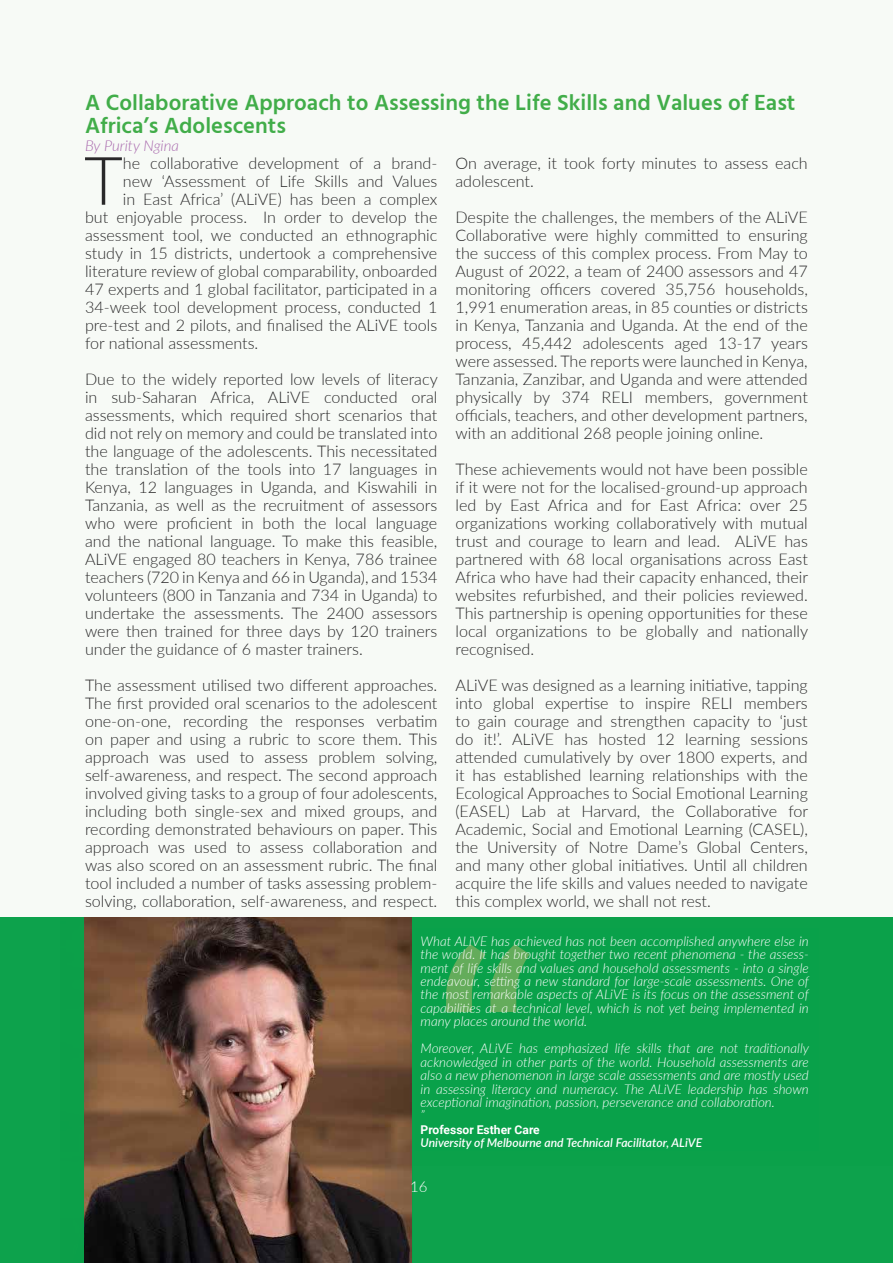
<style>
.page{position:relative;width:893px;height:1263px;background:#fff}
.page>*{position:absolute;margin:0;border:0;box-sizing:border-box;transform-origin:0 0}
.t1{font:300 67.05px "Lato";color:#292829}
.t2{font:600 22.5px/22.5px "Hind Guntur";color:#41ad49}
.t3{font:300 16.2px/18px "Lato";color:#292829;text-align:justify}
.t4{font:italic 300 15px "Lato";color:#a868ad}
.t5{font:300 15px "Lato";color:#fff}
.t6{font:italic 300 13.5px/13.5px "Lato";color:#fff;text-align:justify}
.t7{font:italic 600 12.15px "Lato";color:#fff}
.t8{font:700 12.15px "Roboto";color:#fff}
</style>
<div class="page">
<div style="left:0;top:1px;width:893px;height:1262px;background:#f7faf6"></div>
<img style="left:84px;top:917px;width:328px;height:346px">
<div style="left:412px;top:917px;width:481px;height:249px;background:#0ba14a"></div>
<div style="left:412px;top:1166px;width:481px;height:97px;background:#0ba14a"></div>
<svg style="left:446px;top:944px;width:84px;height:68px"></svg>
<div style="left:0;top:917px;width:84px;height:346px;background:#0ba14a"></div>
<h2 class="t2" style="left:85px;top:91px;width:712px">A Collaborative Approach to Assessing the Life Skills and Values of East<br>Africa’s Adolescents</h2>
<p class="t4" style="left:85px;top:135px;width:95px">By Purity Ngina</p>
<h1 class="t1" style="left:84px;top:134px;width:40px">T</h1>
<p class="t3" style="left:123px;top:153px;width:316px">he collaborative development of a brand-</p>
<p class="t3" style="left:455px;top:153px;width:354px">On average, it took forty minutes to assess each adolescent.</p>
<p class="t3" style="left:455px;top:207px;width:354px">Despite the challenges, the members of the ALiVE Collaborative were highly committed to ensuring the success of this complex process. From May to August of 2022, a team of 2400 assessors and 47 monitoring officers covered 35,756 households, 1,991 enumeration areas, in 85 counties or districts in Kenya, Tanzania and Uganda. At the end of the process, 45,442 adolescents aged 13-17 years were assessed. The reports were launched in Kenya, Tanzania, Zanzibar, and Uganda and were attended physically by 374 RELI members, government officials, teachers, and other development partners, with an additional 268 people joining online.</p>
<p class="t3" style="left:455px;top:459px;width:354px">These achievements would not have been possible if it were not for the localised-ground-up approach led by East Africa and for East Africa: over 25 organizations working collaboratively with mutual trust and courage to learn and lead. ALiVE has partnered with 68 local organisations across East Africa who have had their capacity enhanced, their websites refurbished, and their policies reviewed.<br>This partnership is opening opportunities for these local organizations to be globally and nationally recognised.</p>
<p class="t3" style="left:455px;top:675px;width:354px">ALiVE was designed as a learning initiative, tapping into global expertise to inspire RELI members to gain courage and strengthen capacity to ‘just do it!’. ALiVE has hosted 12 learning sessions attended cumulatively by over 1800 experts, and it has established learning relationships with the Ecological Approaches to Social Emotional Learning (EASEL) Lab at Harvard, the Collaborative for Academic, Social and Emotional Learning (CASEL), the University of Notre Dame’s Global Centers, and many other global initiatives. Until all children acquire the life skills and values needed to navigate this complex world, we shall not rest.</p>
<p class="t3" style="left:123px;top:171px;width:316px">new ‘Assessment of Life Skills and Values</p>
<p class="t3" style="left:123px;top:189px;width:316px">in East Africa’ (ALiVE) has been a complex</p>
<p class="t3" style="left:85px;top:207px;width:354px">but enjoyable process. In order to develop the</p>
<p class="t3" style="left:85px;top:225px;width:354px">assessment tool, we conducted an ethnographic</p>
<p class="t3" style="left:85px;top:243px;width:354px">study in 15 districts, undertook a comprehensive</p>
<p class="t3" style="left:85px;top:261px;width:354px">literature review of global comparability, onboarded</p>
<p class="t3" style="left:85px;top:279px;width:354px">47 experts and 1 global facilitator, participated in a</p>
<p class="t3" style="left:85px;top:297px;width:354px">34-week tool development process, conducted 1</p>
<p class="t3" style="left:85px;top:315px;width:354px">pre-test and 2 pilots, and finalised the ALiVE tools</p>
<p class="t3" style="left:85px;top:333px;width:175px">for national assessments.</p>
<p class="t3" style="left:85px;top:369px;width:354px">Due to the widely reported low levels of literacy in sub-Saharan Africa, ALiVE conducted oral assessments, which required short scenarios that did not rely on memory and could be translated into the language of the adolescents. This necessitated the translation of the tools into 17 languages in Kenya, 12 languages in Uganda, and Kiswahili in Tanzania, as well as the recruitment of assessors who were proficient in both the local language and the national language. To make this feasible, ALiVE engaged 80 teachers in Kenya, 786 trainee teachers (720 in Kenya and 66 in Uganda), and 1534 volunteers (800 in Tanzania and 734 in Uganda) to undertake the assessments. The 2400 assessors were then trained for three days by 120 trainers under the guidance of 6 master trainers.</p>
<p class="t3" style="left:85px;top:675px;width:354px">The assessment utilised two different approaches.<br>The first provided oral scenarios to the adolescent one-on-one, recording the responses verbatim on paper and using a rubric to score them. This approach was used to assess problem solving, self-awareness, and respect. The second approach involved giving tasks to a group of four adolescents, including both single-sex and mixed groups, and recording demonstrated behaviours on paper. This approach was used to assess collaboration and was also scored on an assessment rubric. The final tool included a number of tasks assessing problem&shy;solving, collaboration, self-awareness, and respect.</p>
<p class="t6" style="left:421px;top:934px;width:390px">What ALiVE has achieved has not been accomplished anywhere else in the world. It has brought together two recent phenomena - the assess&shy;ment of life skills and values and household assessments - into a single endeavour, setting a new standard for large-scale assessments. One of the most remarkable aspects of ALiVE is its focus on the assessment of capabilities at a technical level, which is not yet being implemented in many places around the world.</p>
<p class="t6" style="left:421px;top:1041px;width:390px;text-align:left">Moreover, ALiVE has emphasized life skills that are not traditionally acknowledged in other parts of the world. Household assessments are also a new phenomenon in large scale assessments and are mostly used in assessing literacy and numeracy. The ALiVE leadership has shown exceptional imagination, passion, perseverance and collaboration.<br>”</p>
<p class="t8" style="left:421px;top:1121px;width:121px">Professor Esther Care</p>
<p class="t7" style="left:421px;top:1134px;width:283px">University of Melbourne and Technical Facilitator, ALiVE</p>
<p class="t5" style="left:410px;top:1176px;width:19px">16</p>
</div>
